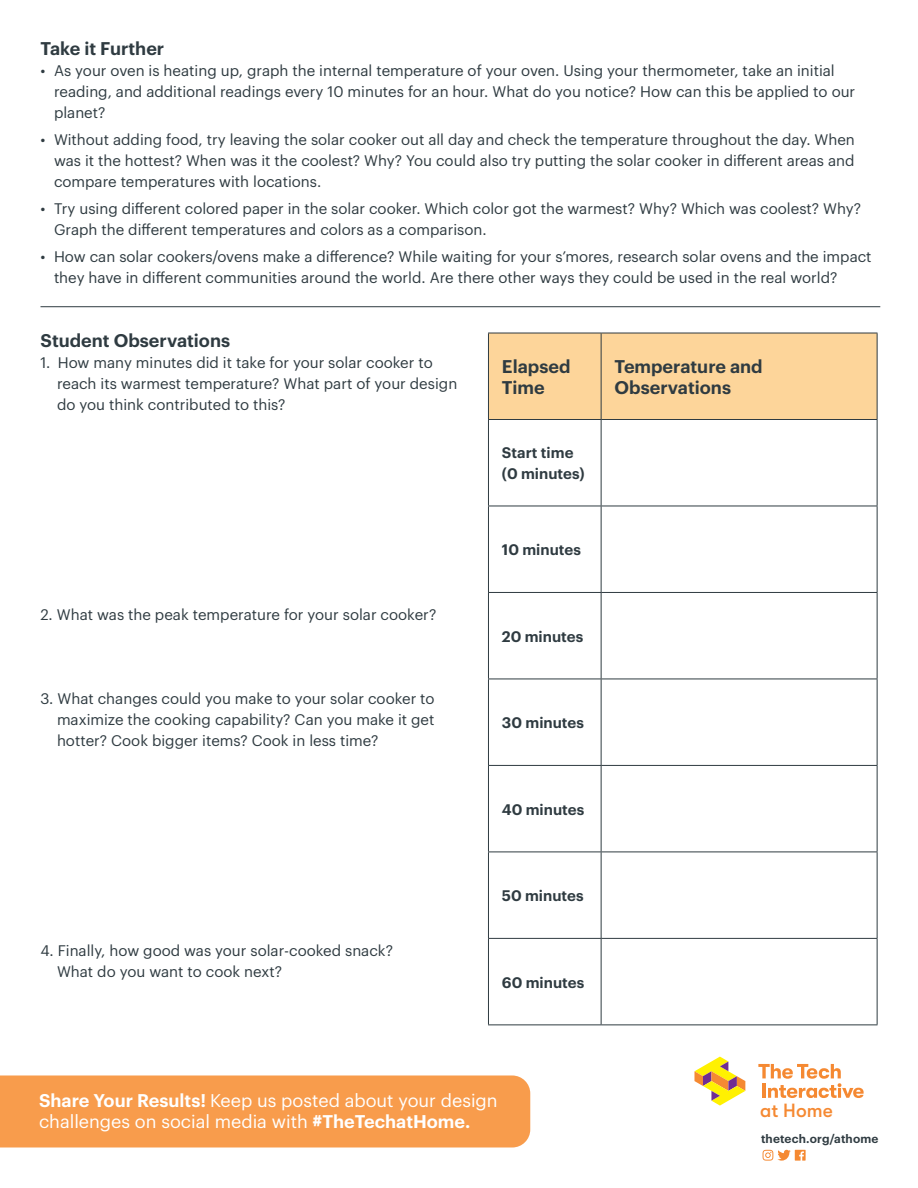
<style>
.page{position:relative;width:918px;height:1188px;background:#fff}
.page>*{position:absolute;margin:0;border:0;box-sizing:border-box;transform-origin:0 0}
.t1{font:500 19.05px "GT Walsheim";color:#f58932}
.t2{font:18px/21px "Graphik";color:#fff}
.t3{font:600 18px/21px "Graphik";color:#2f3b41}
.t4{font:15px/21px "Graphik";color:#2f3b41}
.t5{font:600 15px/21px "Graphik";color:#2f3b41}
.t6{font:600 11.85px "Graphik";letter-spacing:.015em;color:#2f3b41}
.s1{font-weight:600}
</style>
<div class="page">
<svg style="left:694px;top:1057px;width:51px;height:49px"></svg>
<svg style="left:758px;top:1064px;width:106px;height:34px"></svg>
<svg style="left:763px;top:1150px;width:43px;height:11px"></svg>
<div style="left:0;top:1075px;width:530px;height:73px;background:#f89c4c"></div>
<hr style="left:40px;top:306px;width:840px;height:1px;background:#2f3b41">
<div style="left:489px;top:334px;width:388px;height:85px;background:#fdd59a"></div>
<hr style="left:488px;top:333px;width:113px;height:1px;background:#2f3b41">
<hr style="left:488px;top:333px;width:1px;height:86px;background:#2f3b41">
<hr style="left:601px;top:333px;width:277px;height:1px;background:#2f3b41">
<hr style="left:601px;top:333px;width:1px;height:86px;background:#2f3b41">
<hr style="left:877px;top:333px;width:1px;height:86px;background:#2f3b41">
<hr style="left:488px;top:419px;width:113px;height:1px;background:#2f3b41">
<hr style="left:488px;top:420px;width:1px;height:86px;background:#2f3b41">
<hr style="left:601px;top:419px;width:277px;height:1px;background:#2f3b41">
<hr style="left:601px;top:420px;width:1px;height:86px;background:#2f3b41">
<hr style="left:877px;top:420px;width:1px;height:86px;background:#2f3b41">
<hr style="left:488px;top:506px;width:113px;height:1px;background:#2f3b41">
<hr style="left:488px;top:506px;width:1px;height:86px;background:#2f3b41">
<hr style="left:601px;top:506px;width:277px;height:1px;background:#2f3b41">
<hr style="left:601px;top:506px;width:1px;height:86px;background:#2f3b41">
<hr style="left:877px;top:506px;width:1px;height:86px;background:#2f3b41">
<hr style="left:488px;top:592px;width:113px;height:1px;background:#2f3b41">
<hr style="left:488px;top:593px;width:1px;height:86px;background:#2f3b41">
<hr style="left:601px;top:592px;width:277px;height:1px;background:#2f3b41">
<hr style="left:601px;top:593px;width:1px;height:86px;background:#2f3b41">
<hr style="left:877px;top:593px;width:1px;height:86px;background:#2f3b41">
<hr style="left:488px;top:679px;width:113px;height:1px;background:#2f3b41">
<hr style="left:488px;top:679px;width:1px;height:86px;background:#2f3b41">
<hr style="left:601px;top:679px;width:277px;height:1px;background:#2f3b41">
<hr style="left:601px;top:679px;width:1px;height:86px;background:#2f3b41">
<hr style="left:877px;top:679px;width:1px;height:86px;background:#2f3b41">
<hr style="left:488px;top:765px;width:113px;height:1px;background:#2f3b41">
<hr style="left:488px;top:766px;width:1px;height:86px;background:#2f3b41">
<hr style="left:601px;top:765px;width:277px;height:1px;background:#2f3b41">
<hr style="left:601px;top:766px;width:1px;height:86px;background:#2f3b41">
<hr style="left:877px;top:766px;width:1px;height:86px;background:#2f3b41">
<hr style="left:488px;top:852px;width:113px;height:1px;background:#2f3b41">
<hr style="left:488px;top:852px;width:1px;height:86px;background:#2f3b41">
<hr style="left:601px;top:852px;width:277px;height:1px;background:#2f3b41">
<hr style="left:601px;top:852px;width:1px;height:86px;background:#2f3b41">
<hr style="left:877px;top:852px;width:1px;height:86px;background:#2f3b41">
<hr style="left:488px;top:938px;width:113px;height:1px;background:#2f3b41">
<hr style="left:488px;top:939px;width:1px;height:85px;background:#2f3b41">
<hr style="left:601px;top:938px;width:277px;height:1px;background:#2f3b41">
<hr style="left:601px;top:939px;width:1px;height:85px;background:#2f3b41">
<hr style="left:877px;top:939px;width:1px;height:85px;background:#2f3b41">
<hr style="left:488px;top:1024px;width:113px;height:1px;background:#2f3b41">
<hr style="left:601px;top:1024px;width:277px;height:1px;background:#2f3b41">
<p class="t3" style="left:40px;top:36px;width:125px">Take it Further</p>
<p class="t4" style="left:54px;top:59px;width:803px;text-indent:-14px">• As your oven is heating up, graph the internal temperature of your oven. Using your thermometer, take an initial reading, and additional readings every 10 minutes for an hour. What do you notice? How can this be applied to our planet?</p>
<p class="t4" style="left:54px;top:128px;width:802px;text-align:justify;text-indent:-14px">• Without adding food, try leaving the solar cooker out all day and check the temperature throughout the day. When was it the hottest? When was it the coolest? Why? You could also try putting the solar cooker in different areas and compare temperatures with locations.</p>
<p class="t4" style="left:54px;top:197px;width:809px;text-indent:-14px">• Try using different colored paper in the solar cooker. Which color got the warmest? Why? Which was coolest? Why?<br>Graph the different temperatures and colors as a comparison.</p>
<p class="t4" style="left:54px;top:245px;width:819px;text-indent:-14px">• How can solar cookers/ovens make a difference? While waiting for your s’mores, research solar ovens and the impact they have in different communities around the world. Are there other ways they could be used in the real world?</p>
<p class="t3" style="left:40px;top:329px;width:191px">Student Observations</p>
<p class="t4" style="left:57px;top:351px;width:402px;text-indent:-16px">1. How many minutes did it take for your solar cooker to reach its warmest temperature? What part of your design do you think contributed to this?</p>
<p class="t4" style="left:40px;top:603px;width:397px">2. What was the peak temperature for your solar cooker?</p>
<p class="t4" style="left:57px;top:687px;width:379px;text-align:justify;text-indent:-16px">3. What changes could you make to your solar cooker to maximize the cooking capability? Can you make it get hotter? Cook bigger items? Cook in less time?</p>
<p class="t4" style="left:57px;top:939px;width:338px;text-indent:-16px">4. Finally, how good was your solar-cooked snack?<br>What do you want to cook next?</p>
<p class="t3" style="left:502px;top:354px;width:70px">Elapsed<br>Time</p>
<p class="t3" style="left:615px;top:354px;width:150px">Temperature and<br>Observations</p>
<p class="t5" style="left:502px;top:441px;width:84px">Start time (0 minutes)</p>
<p class="t5" style="left:502px;top:538px;width:81px">10 minutes</p>
<p class="t5" style="left:502px;top:625px;width:83px">20 minutes</p>
<p class="t5" style="left:502px;top:711px;width:84px">30 minutes</p>
<p class="t5" style="left:502px;top:798px;width:84px">40 minutes</p>
<p class="t5" style="left:502px;top:884px;width:83px">50 minutes</p>
<p class="t5" style="left:502px;top:970px;width:84px">60 minutes</p>
<p class="t2" style="left:39px;top:1089px;width:460px"><span class="s1">Share Your Results!</span> Keep us posted about your design challenges on social media with <span class="s1">#TheTechatHome.</span></p>
<p class="t1" style="left:760px;top:1100px;width:74px">at Home</p>
<p class="t6" style="left:761px;top:1130px;width:119px">thetech.org/athome</p>
</div>
